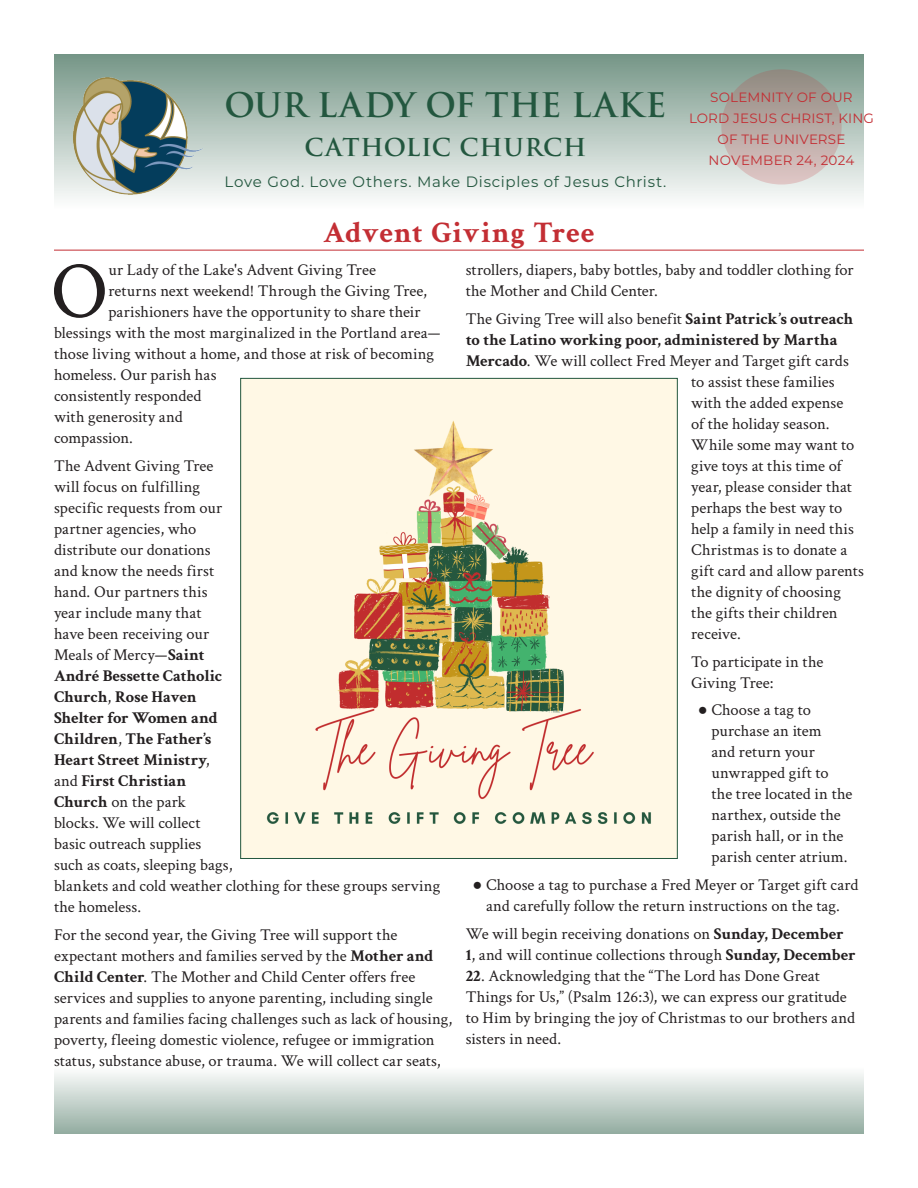
<style>
.page{position:relative;width:918px;height:1188px;background:#fff}
.page>*{position:absolute;margin:0;border:0;box-sizing:border-box;transform-origin:0 0}
.Cover___P3_Article_Body_Copy{font:81.45px "Crimson Text";color:#231f20}
.t1{font:700 33px "Trajan Pro";letter-spacing:.01em;color:#23573f}
.Cover_page_article_title{font:700 30px "Crimson Text";letter-spacing:.02em;color:#c32e34}
.t2{font:700 24px "Trajan Pro";letter-spacing:.025em;color:#23573f}
.Cover___P3_Article_Body_Copy-2{font:16.5px/21px "Crimson Text";letter-spacing:.005em;color:#231f20}
.Cover___P3_Article_Body_Copy-3{font:700 16.5px "Crimson Text";letter-spacing:-.005em;color:#231f20}
.t3{font:15px "Montserrat";letter-spacing:.045em;color:#23573f}
.t4{font:13.5px/21px "Montserrat";letter-spacing:.015em;color:#c32e34;text-align:center}
.s1{font-weight:700}
.s2{font-family:"Arial"}
</style>
<div class="page">
<div style="left:54px;top:1066px;width:810px;height:68px;background:linear-gradient(to bottom,#fff,#94ada2)"></div>
<div style="left:54px;top:54px;width:810px;height:154px;background:linear-gradient(to bottom,#759586,#fcfdfc)"></div>
<img style="left:74px;top:77px;width:130px;height:117px">
<div style="left:721px;top:69px;width:121px;height:116px;background:linear-gradient(to bottom,#8e897f,#e0c8c7);border-radius:50%"></div>
<hr style="left:54px;top:250px;width:810px;height:1px;background:#c32e34">
<img style="left:242px;top:380px;width:434px;height:477px">
<p class="t1" style="left:224px;top:85px;width:444px">OUR LADY OF THE LAKE</p>
<p class="t2" style="left:305px;top:133px;width:283px">CATHOLIC CHURCH</p>
<p class="t3" style="left:225px;top:171px;width:443px">Love God. Love Others. Make Disciples of Jesus Christ.</p>
<p class="Cover_page_article_title" style="left:324px;top:214px;width:272px">Advent Giving Tree</p>
<p class="t4" style="left:689px;top:86px;width:186px">SOLEMNITY OF OUR<br>LORD JESUS CHRIST, KING<br>OF THE UNIVERSE</p>
<p class="t4" style="left:709px;top:149px;width:147px">NOVEMBER 24, 2024</p>
<p class="Cover___P3_Article_Body_Copy" style="left:50px;top:235px;width:59px">O</p>
<p class="Cover___P3_Article_Body_Copy-2" style="left:108px;top:259px;width:269px">ur Lady of the Lake's Advent Giving Tree</p>
<p class="Cover___P3_Article_Body_Copy-2" style="left:108px;top:280px;width:320px">returns next weekend! Through the Giving Tree,</p>
<p class="Cover___P3_Article_Body_Copy-2" style="left:108px;top:301px;width:314px">parishioners have the opportunity to share their</p>
<p class="Cover___P3_Article_Body_Copy-2" style="left:54px;top:322px;width:388px">blessings with the most marginalized in the Portland area—</p>
<p class="Cover___P3_Article_Body_Copy-2" style="left:54px;top:343px;width:382px">those living without a home, and those at risk of becoming</p>
<p class="Cover___P3_Article_Body_Copy-2" style="left:54px;top:364px;width:164px">homeless. Our parish has</p>
<p class="Cover___P3_Article_Body_Copy-2" style="left:54px;top:385px;width:149px">consistently responded</p>
<p class="Cover___P3_Article_Body_Copy-2" style="left:54px;top:406px;width:130px">with generosity and</p>
<p class="Cover___P3_Article_Body_Copy-2" style="left:54px;top:427px;width:81px">compassion.</p>
<p class="Cover___P3_Article_Body_Copy-2" style="left:54px;top:454px;width:388px">The Advent Giving Tree<br>will focus on fulfilling<br>specific requests from our<br>partner agencies, who<br>distribute our donations<br>and know the needs first<br>hand. Our partners this<br>year include many that<br>have been receiving our<br>Meals of Mercy—<span class="s1">Saint<br>André Bessette Catholic<br>Church</span>, <span class="s1">Rose Haven<br>Shelter for Women and<br>Children</span>, <span class="s1">The Father’s<br>Heart Street Ministry</span>,<br>and <span class="s1">First Christian<br>Church</span> on the park<br>blocks. We will collect<br>basic outreach supplies<br>such as coats, sleeping bags,<br>blankets and cold weather clothing for these groups serving the homeless.</p>
<p class="Cover___P3_Article_Body_Copy-2" style="left:54px;top:923px;width:400px">For the second year, the Giving Tree will support the expectant mothers and families served by the <span class="s1">Mother and Child Center</span>. The Mother and Child Center offers free services and supplies to anyone parenting, including single parents and families facing challenges such as lack of housing, poverty, fleeing domestic violence, refugee or immigration status, substance abuse, or trauma. We will collect car seats,</p>
<p class="Cover___P3_Article_Body_Copy-2" style="left:466px;top:259px;width:389px">strollers, diapers, baby bottles, baby and toddler clothing for the Mother and Child Center.</p>
<p class="Cover___P3_Article_Body_Copy-2" style="left:466px;top:307px;width:389px">The Giving Tree will also benefit <span class="s1">Saint Patrick’s outreach</span></p>
<p class="Cover___P3_Article_Body_Copy-3" style="left:466px;top:329px;width:373px">to the Latino working poor, administered by Martha</p>
<p class="Cover___P3_Article_Body_Copy-2" style="left:466px;top:349px;width:385px"><span class="s1">Mercado</span>. We will collect Fred Meyer and Target gift cards</p>
<p class="Cover___P3_Article_Body_Copy-2" style="left:691px;top:370px;width:145px">to assist these families</p>
<p class="Cover___P3_Article_Body_Copy-2" style="left:691px;top:391px;width:154px">with the added expense</p>
<p class="Cover___P3_Article_Body_Copy-2" style="left:691px;top:412px;width:140px">of the holiday season.</p>
<p class="Cover___P3_Article_Body_Copy-2" style="left:691px;top:433px;width:165px">While some may want to</p>
<p class="Cover___P3_Article_Body_Copy-2" style="left:691px;top:454px;width:152px">give toys at this time of</p>
<p class="Cover___P3_Article_Body_Copy-2" style="left:691px;top:475px;width:162px">year, please consider that</p>
<p class="Cover___P3_Article_Body_Copy-2" style="left:691px;top:496px;width:153px">perhaps the best way to</p>
<p class="Cover___P3_Article_Body_Copy-2" style="left:691px;top:517px;width:164px">help a family in need this</p>
<p class="Cover___P3_Article_Body_Copy-2" style="left:691px;top:538px;width:158px">Christmas is to donate a</p>
<p class="Cover___P3_Article_Body_Copy-2" style="left:691px;top:559px;width:174px">gift card and allow parents</p>
<p class="Cover___P3_Article_Body_Copy-2" style="left:691px;top:580px;width:151px">the dignity of choosing</p>
<p class="Cover___P3_Article_Body_Copy-2" style="left:691px;top:601px;width:148px">the gifts their children</p>
<p class="Cover___P3_Article_Body_Copy-2" style="left:691px;top:622px;width:51px">receive.</p>
<p class="Cover___P3_Article_Body_Copy-2" style="left:691px;top:650px;width:134px">To participate in the<br>Giving Tree:</p>
<p class="Cover___P3_Article_Body_Copy-2" style="left:711px;top:699px;width:143px;text-indent:-14px"><span class="s2">●</span> Choose a tag to purchase an item<br>and return your unwrapped gift to the tree located in the narthex, outside the parish hall, or in the parish center atrium.</p>
<p class="Cover___P3_Article_Body_Copy-2" style="left:472px;top:874px;width:388px;text-align:center"><span class="s2">●</span> Choose a tag to purchase a Fred Meyer or Target gift card and carefully follow the return instructions on the tag.</p>
<p class="Cover___P3_Article_Body_Copy-2" style="left:466px;top:922px;width:391px">We will begin receiving donations on <span class="s1">Sunday, December<br>1</span>, and will continue collections through <span class="s1">Sunday, December</span></p>
<p class="Cover___P3_Article_Body_Copy-2" style="left:466px;top:964px;width:391px"><span class="s1">22</span>. Acknowledging that the “The Lord has Done Great Things for Us,” (Psalm 126:3), we can express our gratitude to Him by bringing the joy of Christmas to our brothers and sisters in need.</p>
</div>
